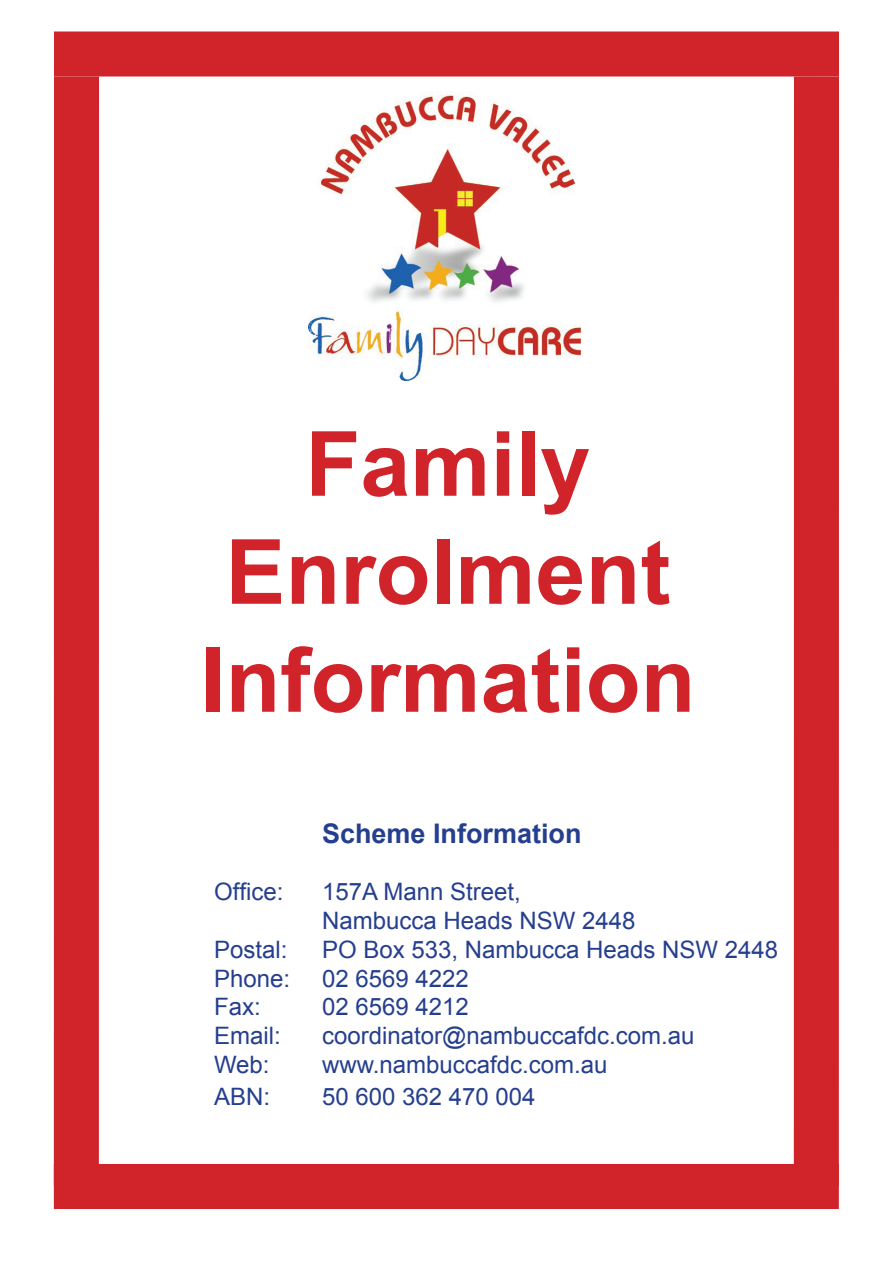
<style>
.page{position:relative;width:893px;height:1263px;background:#fff}
.page>*{position:absolute;margin:0;border:0;box-sizing:border-box;transform-origin:0 0}
.t1{font:700 90px/108px "Arial";color:#d1232a;text-align:center}
.t2{font:700 27px "Arial";color:#253f8e}
.t3{font:24px/28.8px "Arial";color:#253f8e}
</style>
<div class="page">
<img style="left:308px;top:95px;width:272px;height:286px">
<div style="left:54px;top:32px;width:785px;height:45px;background:#d1232a"></div>
<div style="left:54px;top:1164px;width:785px;height:45px;background:#d1232a"></div>
<div style="left:54px;top:76px;width:45px;height:1110px;background:#d1232a"></div>
<div style="left:794px;top:77px;width:45px;height:1109px;background:#d1232a"></div>
<h1 class="t1" style="left:200px;top:413px;width:497px">Family<br>Enrolment<br>Information</h1>
<p class="t2" style="left:322px;top:815px;width:261px">Scheme Information</p>
<p class="t3" style="left:214px;top:877px;width:71px">Office:</p>
<p class="t3" style="left:322px;top:877px;width:315px">157A Mann Street,<br>Nambucca Heads NSW 2448</p>
<p class="t3" style="left:214px;top:935px;width:75px">Postal:</p>
<p class="t3" style="left:322px;top:935px;width:458px">PO Box 533, Nambucca Heads NSW 2448</p>
<p class="t3" style="left:214px;top:964px;width:78px">Phone:</p>
<p class="t3" style="left:322px;top:964px;width:148px">02 6569 4222</p>
<p class="t3" style="left:214px;top:993px;width:48px">Fax:</p>
<p class="t3" style="left:322px;top:993px;width:148px">02 6569 4212</p>
<p class="t3" style="left:214px;top:1021px;width:68px">Email:</p>
<p class="t3" style="left:322px;top:1021px;width:374px">coordinator@nambuccafdc.com.au</p>
<p class="t3" style="left:214px;top:1050px;width:57px">Web:</p>
<p class="t3" style="left:322px;top:1050px;width:287px">www.nambuccafdc.com.au</p>
<p class="t3" style="left:214px;top:1083px;width:58px">ABN:</p>
<p class="t3" style="left:322px;top:1083px;width:215px">50 600 362 470 004</p>
</div>
